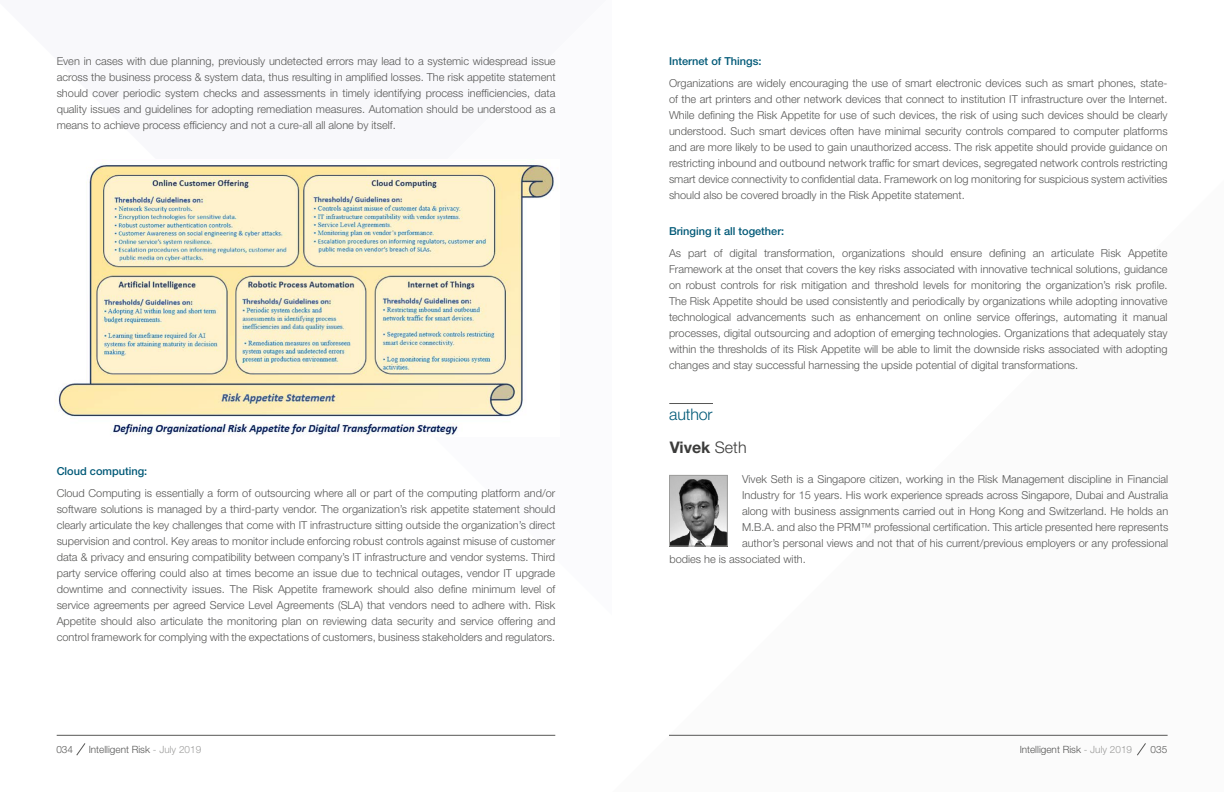
<style>
.page{position:relative;width:1224px;height:792px;background:#fff}
.page>*{position:absolute;margin:0;border:0;box-sizing:border-box;transform-origin:0 0}
.t1{font:700 16px "Helvetica Neue LT Pro";color:#3c3c3b}
.t2{font:300 16px "Helvetica Neue LT Pro";letter-spacing:-.01em;color:#005977}
.t3{font:300 11px/16px "Helvetica Neue LT Pro";color:#575756;text-align:justify}
.t4{font:500 11px "Helvetica Neue LT Pro";color:#005977}
.t5{font:300 10px "Helvetica Neue LT Pro";color:#575756}
.s1{font-weight:300}
.s2{color:#9d9d9c}
</style>
<div class="page">
<img style="left:55px;top:163px;width:499px;height:273px">
<img style="left:671px;top:477px;width:55px;height:68px">
<div style="left:669px;top:475px;width:59px;height:72px;border:1px solid #9d9d9c"></div>
<hr style="left:669px;top:403px;width:44px;height:1px;background:#575756">
<hr style="left:57px;top:735px;width:498px;height:1px;background:#575756">
<hr style="left:669px;top:735px;width:499px;height:1px;background:#575756">
<svg style="left:1137px;top:743px;width:9px;height:13px"></svg>
<svg style="left:76px;top:743px;width:10px;height:13px"></svg>
<p class="t3" style="left:57px;top:52px;width:500px">Even in cases with due planning, previously undetected errors may lead to a systemic widespread issue across the business process &amp; system data, thus resulting in amplified losses. The risk appetite statement should cover periodic system checks and assessments in timely identifying process inefficiencies, data quality issues and guidelines for adopting remediation measures. Automation should be understood as a means to achieve process efficiency and not a cure-all all alone by itself.</p>
<p class="t4" style="left:57px;top:465px;width:92px">Cloud computing:</p>
<p class="t3" style="left:57px;top:485px;width:500px">Cloud Computing is essentially a form of outsourcing where all or part of the computing platform and/or software solutions is managed by a third-party vendor. The organization’s risk appetite statement should clearly articulate the key challenges that come with IT infrastructure sitting outside the organization’s direct supervision and control. Key areas to monitor include enforcing robust controls against misuse of customer data &amp; privacy and ensuring compatibility between company’s IT infrastructure and vendor systems. Third party service offering could also at times become an issue due to technical outages, vendor IT upgrade downtime and connectivity issues. The Risk Appetite framework should also define minimum level of service agreements per agreed Service Level Agreements (SLA) that vendors need to adhere with. Risk Appetite should also articulate the monitoring plan on reviewing data security and service offering and control framework for complying with the expectations of customers, business stakeholders and regulators.</p>
<p class="t4" style="left:669px;top:55px;width:94px">Internet of Things:</p>
<p class="t3" style="left:669px;top:75px;width:500px">Organizations are widely encouraging the use of smart electronic devices such as smart phones, state&shy;of the art printers and other network devices that connect to institution IT infrastructure over the Internet.<br>While defining the Risk Appetite for use of such devices, the risk of using such devices should be clearly understood. Such smart devices often have minimal security controls compared to computer platforms and are more likely to be used to gain unauthorized access. The risk appetite should provide guidance on restricting inbound and outbound network traffic for smart devices, segregated network controls restricting smart device connectivity to confidential data. Framework on log monitoring for suspicious system activities should also be covered broadly in the Risk Appetite statement.</p>
<p class="t4" style="left:669px;top:225px;width:117px">Bringing it all together:</p>
<p class="t3" style="left:669px;top:245px;width:500px">As part of digital transformation, organizations should ensure defining an articulate Risk Appetite Framework at the onset that covers the key risks associated with innovative technical solutions, guidance on robust controls for risk mitigation and threshold levels for monitoring the organization’s risk profile.<br>The Risk Appetite should be used consistently and periodically by organizations while adopting innovative technological advancements such as enhancement on online service offerings, automating it manual processes, digital outsourcing and adoption of emerging technologies. Organizations that adequately stay within the thresholds of its Risk Appetite will be able to limit the downside risks associated with adopting changes and stay successful harnessing the upside potential of digital transformations.</p>
<h1 class="t2" style="left:669px;top:404px;width:45px">author</h1>
<h1 class="t1" style="left:670px;top:437px;width:78px">Vivek <span class="s1">Seth</span></h1>
<p class="t3" style="left:742px;top:471px;width:428px">Vivek Seth is a Singapore citizen, working in the Risk Management discipline in Financial</p>
<p class="t3" style="left:742px;top:487px;width:428px">Industry for 15 years. His work experience spreads across Singapore, Dubai and Australia</p>
<p class="t3" style="left:742px;top:503px;width:428px">along with business assignments carried out in Hong Kong and Switzerland. He holds an</p>
<p class="t3" style="left:742px;top:519px;width:428px">M.B.A. and also the PRM™ professional certification. This article presented here represents</p>
<p class="t3" style="left:742px;top:535px;width:428px">author’s personal views and not that of his current/previous employers or any professional</p>
<p class="t3" style="left:669px;top:551px;width:138px">bodies he is associated with.</p>
<p class="t5" style="left:56px;top:743px;width:18px">034</p>
<p class="t5" style="left:89px;top:743px;width:114px">Intelligent Risk <span class="s2">- July 2019</span></p>
<p class="t5" style="left:1020px;top:743px;width:114px">Intelligent Risk <span class="s2">- July 2019</span></p>
<p class="t5" style="left:1151px;top:743px;width:18px">035</p>
</div>
